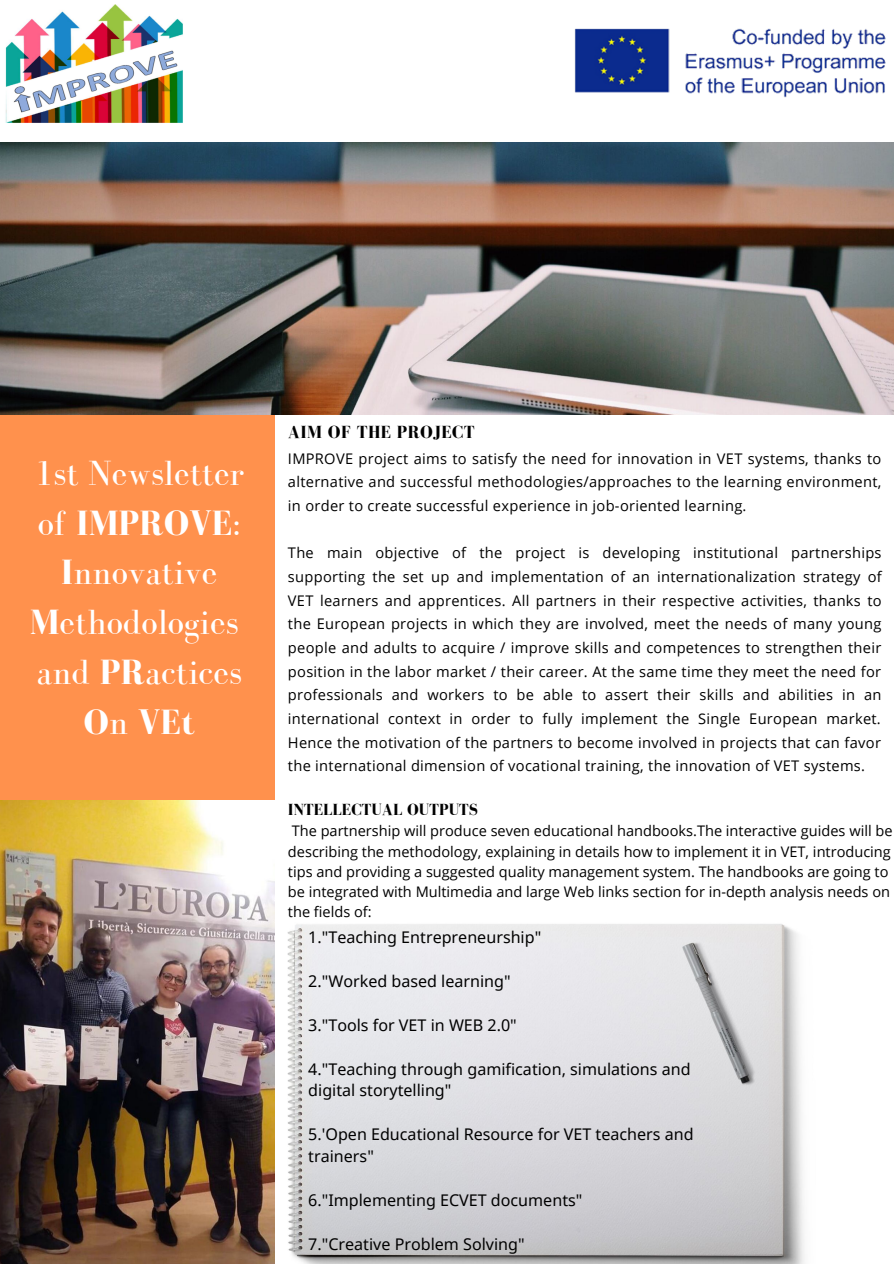
<style>
.page{position:relative;width:894px;height:1264px;background:#fff}
.page>*{position:absolute;margin:0;border:0;box-sizing:border-box;transform-origin:0 0}
.t1{font:36px/49.8px "Bodoni FLF";color:#fff;text-align:center}
.t2{font:700 18px "Bodoni FLF";letter-spacing:.02em;color:#000}
.t3{font:700 16.5px "Bodoni FLF";color:#000}
.t4{font:16.05px/21.9px "Noto Sans";color:#000}
.t5{font:14.7px/23.7px "Open Sans";letter-spacing:.02em;color:#000;text-align:justify}
.t6{font:14.55px/20.1px "Open Sans";color:#000}
.s1{font-weight:700}
</style>
<div class="page">
<div style="left:0;top:415px;width:274px;height:848px;background:#ff914d"></div>
<img style="left:0;top:800px;width:275px;height:463px">
<img style="left:5px;top:4px;width:178px;height:119px">
<img style="left:574px;top:28px;width:312px;height:70px">
<img style="left:0;top:142px;width:893px;height:273px">
<img style="left:288px;top:924px;width:517px;height:339px">
<h1 class="t1" style="left:30px;top:448px;width:216px">1st Newsletter of <span class="s1">IMPROVE</span>:<br><span class="s1">I</span>nnovative<br><span class="s1">M</span>ethodologies and <span class="s1">PR</span>actices<br><span class="s1">O</span>n <span class="s1">VEt</span></h1>
<p class="t2" style="left:288px;top:422px;width:188px">AIM OF THE PROJECT</p>
<p class="t5" style="left:288px;top:446px;width:595px">IMPROVE project aims to satisfy the need for innovation in VET systems, thanks to alternative and successful methodologies/approaches to the learning environment, in order to create successful experience in job-oriented learning.</p>
<p class="t5" style="left:288px;top:540px;width:595px">The main objective of the project is developing institutional partnerships supporting the set up and implementation of an internationalization strategy of VET learners and apprentices. All partners in their respective activities, thanks to the European projects in which they are involved, meet the needs of many young people and adults to acquire / improve skills and competences to strengthen their position in the labor market / their career. At the same time they meet the need for professionals and workers to be able to assert their skills and abilities in an international context in order to fully implement the Single European market.<br>Hence the motivation of the partners to become involved in projects that can favor the international dimension of vocational training, the innovation of VET systems.</p>
<p class="t3" style="left:288px;top:800px;width:192px">INTELLECTUAL OUTPUTS</p>
<p class="t6" style="left:288px;top:820px;width:606px">The partnership will produce seven educational handbooks.The interactive guides will be describing the methodology, explaining in details how to implement it in VET, introducing tips and providing a suggested quality management system. The handbooks are going to be integrated with Multimedia and large Web links section for in-depth analysis needs on the fields of:</p>
<p class="t4" style="left:308px;top:926px;width:234px">1."Teaching Entrepreneurship"</p>
<p class="t4" style="left:308px;top:969px;width:204px">2."Worked based learning"</p>
<p class="t4" style="left:308px;top:1013px;width:210px">3."Tools for VET in WEB 2.0"</p>
<p class="t4" style="left:308px;top:1057px;width:383px">4."Teaching through gamification, simulations and digital storytelling"</p>
<p class="t4" style="left:308px;top:1122px;width:387px">5.'Open Educational Resource for VET teachers and trainers"</p>
<p class="t4" style="left:308px;top:1188px;width:275px">6."Implementing ECVET documents"</p>
<p class="t4" style="left:308px;top:1232px;width:218px">7."Creative Problem Solving"</p>
</div>
